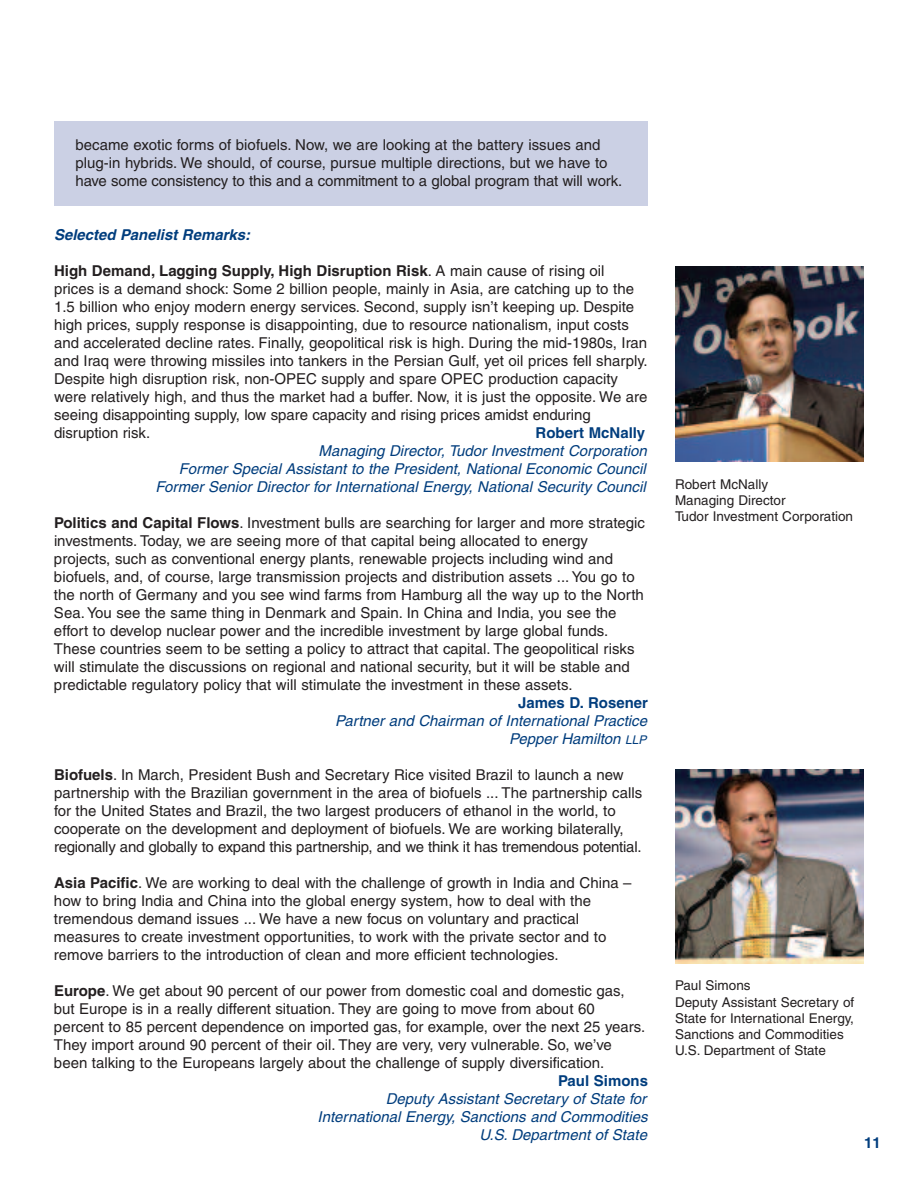
<style>
.page{position:relative;width:918px;height:1188px;background:#fff}
.page>*{position:absolute;margin:0;border:0;box-sizing:border-box;transform-origin:0 0}
.t1{font:15px/18px "Helvetica";color:#231f20}
.t2{font:italic 15px/18px "Helvetica";color:#013d7d;text-align:right}
.t3{font:700 15px "Helvetica";color:#013d7d}
.t4{font:italic 700 15px "Helvetica";color:#013d7d}
.t5{font:13.5px/16.2px "Helvetica";color:#231f20}
.s1{font-weight:700}
.s2{font-size:12px}
</style>
<div class="page">
<div style="left:54px;top:122px;width:594px;height:84px;background:#cbd0e4"></div>
<img style="left:675px;top:267px;width:189px;height:194px">
<img style="left:675px;top:769px;width:189px;height:195px">
<p class="t1" style="left:76px;top:137px;width:548px">became exotic forms of biofuels. Now, we are looking at the battery issues and plug-in hybrids. We should, of course, pursue multiple directions, but we have to have some consistency to this and a commitment to a global program that will work.</p>
<p class="t4" style="left:54px;top:229px;width:198px">Selected Panelist Remarks:</p>
<p class="t1" style="left:54px;top:263px;width:595px"><span class="s1">High Demand, Lagging Supply, High Disruption Risk</span>. A main cause of rising oil prices is a demand shock: Some 2 billion people, mainly in Asia, are catching up to the 1.5 billion who enjoy modern energy services. Second, supply isn’t keeping up. Despite high prices, supply response is disappointing, due to resource nationalism, input costs and accelerated decline rates. Finally, geopolitical risk is high. During the mid-1980s, Iran and Iraq were throwing missiles into tankers in the Persian Gulf, yet oil prices fell sharply.<br>Despite high disruption risk, non-OPEC supply and spare OPEC production capacity were relatively high, and thus the market had a buffer. Now, it is just the opposite. We are seeing disappointing supply, low spare capacity and rising prices amidst enduring disruption risk.</p>
<p class="t3" style="left:536px;top:427px;width:111px">Robert McNally</p>
<p class="t2" style="left:155px;top:443px;width:493px">Managing Director, Tudor Investment Corporation<br>Former Special Assistant to the President, National Economic Council<br>Former Senior Director for International Energy, National Security Council</p>
<p class="t1" style="left:54px;top:515px;width:593px"><span class="s1">Politics and Capital Flows</span>. Investment bulls are searching for larger and more strategic investments. Today, we are seeing more of that capital being allocated to energy projects, such as conventional energy plants, renewable projects including wind and biofuels, and, of course, large transmission projects and distribution assets ... You go to the north of Germany and you see wind farms from Hamburg all the way up to the North Sea. You see the same thing in Denmark and Spain. In China and India, you see the effort to develop nuclear power and the incredible investment by large global funds.<br>These countries seem to be setting a policy to attract that capital. The geopolitical risks will stimulate the discussions on regional and national security, but it will be stable and predictable regulatory policy that will stimulate the investment in these assets.</p>
<p class="t3" style="left:518px;top:697px;width:131px">James D. Rosener</p>
<p class="t2" style="left:335px;top:713px;width:314px">Partner and Chairman of International Practice<br>Pepper Hamilton <span class="s2">LLP</span></p>
<p class="t1" style="left:54px;top:767px;width:590px"><span class="s1">Biofuels</span>. In March, President Bush and Secretary Rice visited Brazil to launch a new partnership with the Brazilian government in the area of biofuels ... The partnership calls for the United States and Brazil, the two largest producers of ethanol in the world, to cooperate on the development and deployment of biofuels. We are working bilaterally, regionally and globally to expand this partnership, and we think it has tremendous potential.</p>
<p class="t1" style="left:54px;top:875px;width:579px"><span class="s1">Asia Pacific</span>. We are working to deal with the challenge of growth in India and China – how to bring India and China into the global energy system, how to deal with the tremendous demand issues ... We have a new focus on voluntary and practical measures to create investment opportunities, to work with the private sector and to remove barriers to the introduction of clean and more efficient technologies.</p>
<p class="t1" style="left:54px;top:983px;width:593px"><span class="s1">Europe</span>. We get about 90 percent of our power from domestic coal and domestic gas, but Europe is in a really different situation. They are going to move from about 60 percent to 85 percent dependence on imported gas, for example, over the next 25 years.<br>They import around 90 percent of their oil. They are very, very vulnerable. So, we’ve been talking to the Europeans largely about the challenge of supply diversification.</p>
<p class="t3" style="left:558px;top:1075px;width:91px">Paul Simons</p>
<p class="t2" style="left:318px;top:1091px;width:331px">Deputy Assistant Secretary of State for<br>International Energy, Sanctions and Commodities<br>U.S. Department of State</p>
<p class="t5" style="left:675px;top:477px;width:180px">Robert McNally<br>Managing Director<br>Tudor Investment Corporation</p>
<p class="t5" style="left:675px;top:979px;width:181px">Paul Simons<br>Deputy Assistant Secretary of<br>State for International Energy,<br>Sanctions and Commodities<br>U.S. Department of State</p>
<p class="t3" style="left:864px;top:1137px;width:18px">11</p>
</div>
